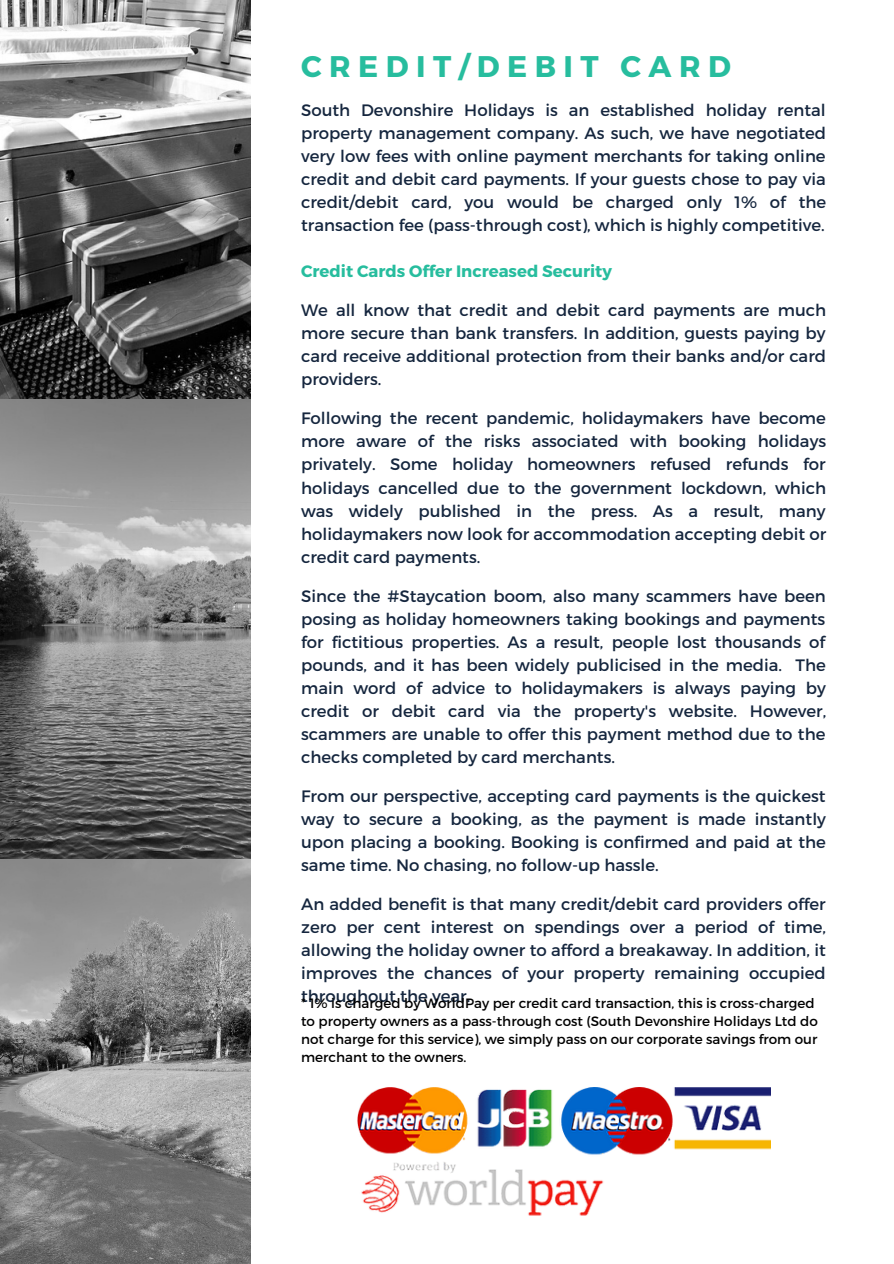
<style>
.page{position:relative;width:894px;height:1264px;background:#fff}
.page>*{position:absolute;margin:0;border:0;box-sizing:border-box;transform-origin:0 0}
.t1{font:700 29.85px "Montserrat";letter-spacing:.25em;color:#27bd9e}
.t2{font:16.5px/23px "Montserrat";color:#15263e;text-align:justify}
.t3{font:700 16.5px "Montserrat";color:#27bd9e}
.t4{font:13.5px/18px "Montserrat";color:#000}
</style>
<div class="page">
<img style="left:0;top:0;width:250px;height:1263px">
<img style="left:357px;top:1087px;width:412px;height:128px">
<p class="t1" style="left:301px;top:47px;width:431px">CREDIT/DEBIT CARD</p>
<p class="t2" style="left:301px;top:98px;width:526px">South Devonshire Holidays is an established holiday rental property management company. As such, we have negotiated very low fees with online payment merchants for taking online credit and debit card payments. If your guests chose to pay via credit/debit card, you would be charged only 1% of the transaction fee (pass-through cost), which is highly competitive.</p>
<p class="t3" style="left:301px;top:260px;width:312px">Credit Cards Offer Increased Security</p>
<p class="t2" style="left:301px;top:298px;width:526px">We all know that credit and debit card payments are much more secure than bank transfers. In addition, guests paying by card receive additional protection from their banks and/or card providers.</p>
<p class="t2" style="left:301px;top:406px;width:526px">Following the recent pandemic, holidaymakers have become more aware of the risks associated with booking holidays privately. Some holiday homeowners refused refunds for holidays cancelled due to the government lockdown, which was widely published in the press. As a result, many holidaymakers now look for accommodation accepting debit or credit card payments.</p>
<p class="t2" style="left:301px;top:583px;width:526px">Since the #Staycation boom, also many scammers have been posing as holiday homeowners taking bookings and payments for fictitious properties. As a result, people lost thousands of pounds, and it has been widely publicised in the media. The main word of advice to holidaymakers is always paying by credit or debit card via the property's website. However, scammers are unable to offer this payment method due to the checks completed by card merchants.</p>
<p class="t2" style="left:301px;top:783px;width:526px">From our perspective, accepting card payments is the quickest way to secure a booking, as the payment is made instantly upon placing a booking. Booking is confirmed and paid at the same time. No chasing, no follow-up hassle.</p>
<p class="t2" style="left:301px;top:891px;width:526px">An added benefit is that many credit/debit card providers offer zero per cent interest on spendings over a period of time, allowing the holiday owner to afford a breakaway. In addition, it improves the chances of your property remaining occupied throughout the year.</p>
<p class="t4" style="left:301px;top:993px;width:518px">* 1% is charged by WorldPay per credit card transaction, this is cross-charged to property owners as a pass-through cost (South Devonshire Holidays Ltd do not charge for this service), we simply pass on our corporate savings from our merchant to the owners.</p>
</div>
